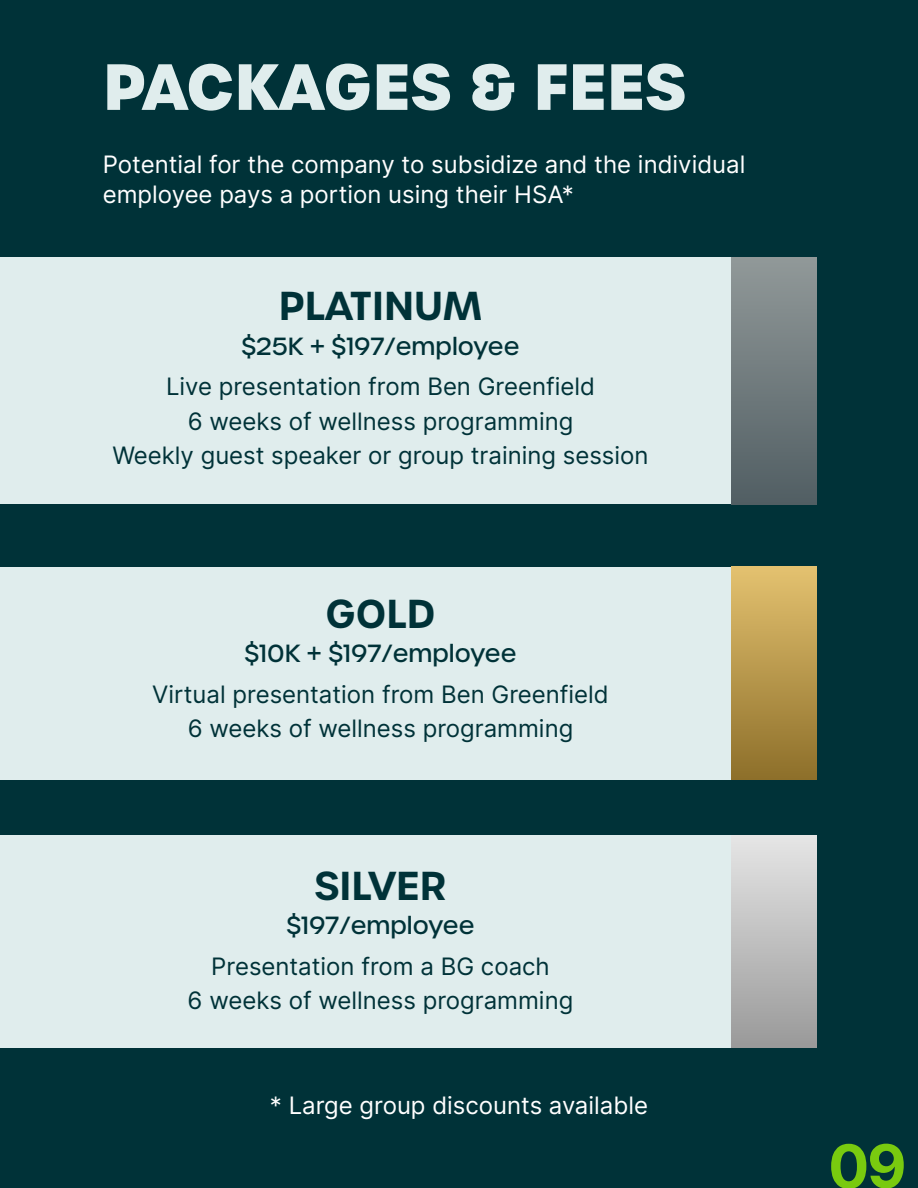
<style>
.page{position:relative;width:918px;height:1188px;background:#003238}
.page>*{position:absolute;margin:0;border:0;box-sizing:border-box;transform-origin:0 0}
.t1{font:700 63px "Urbane";color:#e0eded}
.t2{font:60px "Inter";color:#79ca0f}
.t3{font:600 39px "Urbane";color:#003238}
.t4{font:24px/34.5px "Inter";color:#003238;text-align:center}
.t5{font:24px/30px "Inter";color:#fff}
.t6{font:500 24px "Urbane";color:#003238}
</style>
<div class="page">
<div style="left:0;top:258px;width:816px;height:246px;background:#e0eded"></div>
<div style="left:731px;top:258px;width:85px;height:246px;background:linear-gradient(to bottom,#919999,#515e63)"></div>
<div style="left:0;top:567px;width:816px;height:212px;background:#e0eded"></div>
<div style="left:731px;top:567px;width:85px;height:212px;background:linear-gradient(to bottom,#e3c170,#8e702b)"></div>
<div style="left:0;top:835px;width:816px;height:213px;background:#e0eded"></div>
<div style="left:731px;top:835px;width:85px;height:213px;background:linear-gradient(to bottom,#e6e6e6,#999)"></div>
<h1 class="t1" style="left:103px;top:43px;width:585px">PACKAGES &amp; FEES</h1>
<p class="t5" style="left:103px;top:148px;width:644px">Potential for the company to subsidize and the individual employee pays a portion using their HSA*</p>
<h3 class="t3" style="left:279px;top:280px;width:205px">PLATINUM</h3>
<p class="t6" style="left:241px;top:330px;width:280px">$25K + $197/employee</p>
<p class="t4" style="left:112px;top:369px;width:538px">Live presentation from Ben Greenfield<br>6 weeks of wellness programming<br>Weekly guest speaker or group training session</p>
<h3 class="t3" style="left:325px;top:587px;width:112px">GOLD</h3>
<p class="t6" style="left:245px;top:638px;width:274px">$10K + $197/employee</p>
<p class="t4" style="left:152px;top:676px;width:458px">Virtual presentation from Ben Greenfield<br>6 weeks of wellness programming</p>
<h3 class="t3" style="left:315px;top:859px;width:133px">SILVER</h3>
<p class="t6" style="left:287px;top:910px;width:190px">$197/employee</p>
<p class="t4" style="left:188px;top:948px;width:387px">Presentation from a BG coach<br>6 weeks of wellness programming</p>
<p class="t5" style="left:270px;top:1089px;width:380px">* Large group discounts available</p>
<h2 class="t2" style="left:828px;top:1123px;width:80px">09</h2>
</div>
